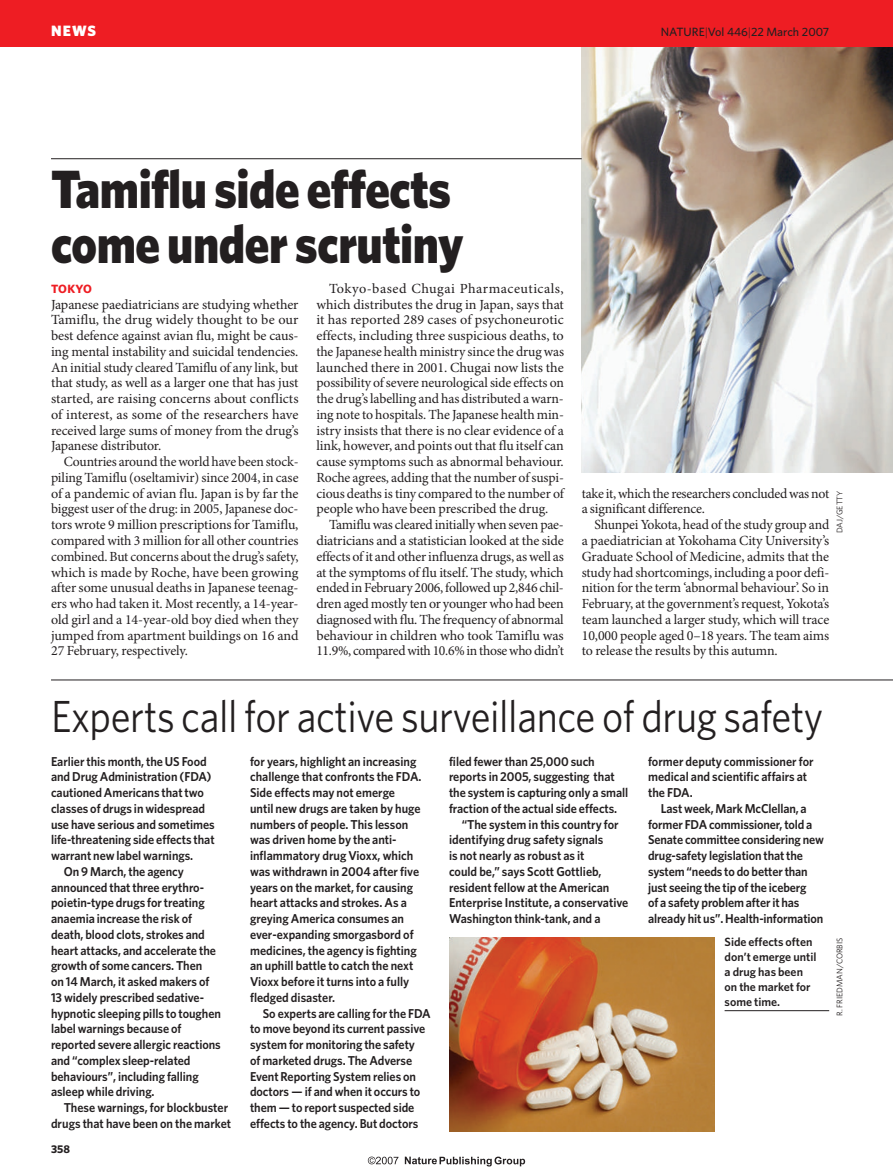
<style>
.page{position:relative;width:893px;height:1174px;background:#fff}
.page>*{position:absolute;margin:0;border:0;box-sizing:border-box;transform-origin:0 0}
.t1{font:900 54px/55.5px "Whitney";letter-spacing:-.01em;color:#231f20;scale:.9 1}
.t2{font:45px "Whitney";letter-spacing:-.01em;color:#231f20;scale:.9 1}
.t3{font:900 15px "Whitney";color:#fff}
.t4{font:13.95px/15.8px "Minion Pro";letter-spacing:-.01em;color:#231f20;text-align:justify}
.t5{font:600 12.9px/15.8px "Whitney";letter-spacing:-.005em;color:#231f20;scale:.95 1}
.t6{font:600 12px/15px "Whitney";color:#231f20}
.t7{font:500 12px "Whitney";color:#231f20}
.t8{font:700 12px "Whitney";letter-spacing:.005em;color:#ee1d23}
.t9{font:700 11.25px "Whitney";color:#231f20}
.t10{font:8.25px "Whitney";color:#231f20}
.s1{font-weight:300}
</style>
<div class="page">
<img style="left:582px;top:47px;width:311px;height:425px">
<img style="left:449px;top:938px;width:265px;height:193px">
<hr style="left:725px;top:1010px;width:104px;height:1px;background:#231f20">
<div style="left:0;top:0;width:893px;height:47px;background:#ee1d23"></div>
<hr style="left:51px;top:158px;width:531px;height:1px;background:#231f20">
<hr style="left:51px;top:679px;width:842px;height:1px;background:#231f20">
<svg style="left:405px;top:1156px;width:120px;height:10px"></svg>
<svg style="left:368px;top:1156px;width:30px;height:8px"></svg>
<p class="t3" style="left:51px;top:25px;width:47px">NEWS</p>
<p class="t7" style="left:661px;top:27px;width:170px">NATURE<span class="s1">|</span>Vol 446<span class="s1">|</span>22 March 2007</p>
<h1 class="t1" style="left:51px;top:165px;width:460px">Tamiflu side effects come under scrutiny</h1>
<p class="t8" style="left:51px;top:284px;width:42px">TOKYO</p>
<p class="t4" style="left:51px;top:297px;width:249px">Japanese paediatricians are studying whether Tamiflu, the drug widely thought to be our best defence against avian flu, might be caus&shy;ing mental instability and suicidal tendencies.<br>An initial study cleared Tamiflu of any link, but that study, as well as a larger one that has just started, are raising concerns about conflicts of interest, as some of the researchers have received large sums of money from the drug’s Japanese distributor.</p>
<p class="t4" style="left:51px;top:455px;width:249px;text-indent:13px">Countries around the world have been stock&shy;piling Tamiflu (oseltamivir) since 2004, in case of a pandemic of avian flu. Japan is by far the biggest user of the drug: in 2005, Japanese doc&shy;tors wrote 9 million prescriptions for Tamiflu, compared with 3 million for all other countries combined. But concerns about the drug’s safety, which is made by Roche, have been growing after some unusual deaths in Japanese teenag&shy;ers who had taken it. Most recently, a 14-year&shy;old girl and a 14-year-old boy died when they jumped from apartment buildings on 16 and 27 February, respectively.</p>
<p class="t4" style="left:316px;top:282px;width:249px;text-indent:13px">Tokyo-based Chugai Pharmaceuticals, which distributes the drug in Japan, says that it has reported 289 cases of psychoneurotic effects, including three suspicious deaths, to the Japanese health ministry since the drug was launched there in 2001. Chugai now lists the possibility of severe neurological side effects on the drug’s labelling and has distributed a warn&shy;ing note to hospitals. The Japanese health min&shy;istry insists that there is no clear evidence of a link, however, and points out that flu itself can cause symptoms such as abnormal behaviour.<br>Roche agrees, adding that the number of suspi&shy;cious deaths is tiny compared to the number of people who have been prescribed the drug.</p>
<p class="t4" style="left:316px;top:518px;width:249px;text-indent:13px">Tamiflu was cleared initially when seven pae&shy;diatricians and a statistician looked at the side effects of it and other influenza drugs, as well as at the symptoms of flu itself. The study, which ended in February 2006, followed up 2,846 chil&shy;dren aged mostly ten or younger who had been diagnosed with flu. The frequency of abnormal behaviour in children who took Tamiflu was 11.9%, compared with 10.6% in those who didn’t</p>
<p class="t4" style="left:582px;top:486px;width:249px">take it, which the researchers concluded was not a significant difference.</p>
<p class="t4" style="left:582px;top:518px;width:249px;text-indent:13px">Shunpei Yokota, head of the study group and a paediatrician at Yokohama City University’s Graduate School of Medicine, admits that the study had shortcomings, including a poor defi&shy;nition for the term ‘abnormal behaviour’. So in February, at the government’s request, Yokota’s team launched a larger study, which will trace 10,000 people aged 0–18 years. The team aims to release the results by this autumn.</p>
<p class="t10" style="left:836px;top:533px;width:44px;rotate:-90deg">DAJ/GETTY</p>
<h2 class="t2" style="left:51px;top:700px;width:859px">Experts call for active surveillance of drug safety</h2>
<p class="t5" style="left:51px;top:754px;width:165px">Earlier this month, the US Food</p>
<p class="t5" style="left:51px;top:770px;width:171px">and Drug Administration (FDA)</p>
<p class="t5" style="left:51px;top:785px;width:162px">cautioned Americans that two</p>
<p class="t5" style="left:51px;top:801px;width:164px">classes of drugs in widespread</p>
<p class="t5" style="left:51px;top:817px;width:174px">use have serious and sometimes</p>
<p class="t5" style="left:51px;top:833px;width:174px">life-threatening side effects that</p>
<p class="t5" style="left:51px;top:848px;width:151px">warrant new label warnings.</p>
<p class="t5" style="left:64px;top:864px;width:128px">On 9 March, the agency</p>
<p class="t5" style="left:51px;top:880px;width:163px">announced that three erythro-</p>
<p class="t5" style="left:51px;top:896px;width:163px">poietin-type drugs for treating</p>
<p class="t5" style="left:51px;top:911px;width:150px">anaemia increase the risk of</p>
<p class="t5" style="left:51px;top:927px;width:163px">death, blood clots, strokes and</p>
<p class="t5" style="left:51px;top:943px;width:175px">heart attacks, and accelerate the</p>
<p class="t5" style="left:51px;top:959px;width:161px">growth of some cancers. Then</p>
<p class="t5" style="left:51px;top:974px;width:168px">on 14 March, it asked makers of</p>
<p class="t5" style="left:51px;top:990px;width:163px">13 widely prescribed sedative-</p>
<p class="t5" style="left:51px;top:1006px;width:180px">hypnotic sleeping pills to toughen</p>
<p class="t5" style="left:51px;top:1022px;width:139px">label warnings because of</p>
<p class="t5" style="left:51px;top:1037px;width:180px">reported severe allergic reactions</p>
<p class="t5" style="left:51px;top:1053px;width:148px">and “complex sleep-related</p>
<p class="t5" style="left:51px;top:1069px;width:157px">behaviours”, including falling</p>
<p class="t5" style="left:51px;top:1085px;width:111px">asleep while driving.</p>
<p class="t5" style="left:64px;top:1100px;width:175px">These warnings, for blockbuster</p>
<p class="t5" style="left:51px;top:1116px;width:191px">drugs that have been on the market</p>
<p class="t9" style="left:51px;top:1144px;width:21px">358</p>
<p class="t5" style="left:250px;top:754px;width:182px">for years, highlight an increasing challenge that confronts the FDA.<br>Side effects may not emerge until new drugs are taken by huge numbers of people. This lesson was driven home by the anti&shy;inflammatory drug Vioxx, which was withdrawn in 2004 after five years on the market, for causing heart attacks and strokes. As a greying America consumes an ever-expanding smorgasbord of medicines, the agency is fighting an uphill battle to catch the next<br>Vioxx before it turns into a fully fledged disaster.</p>
<p class="t5" style="left:250px;top:1006px;width:192px;text-indent:13px">So experts are calling for the FDA to move beyond its current passive system for monitoring the safety<br>of marketed drugs. The Adverse<br>Event Reporting System relies on doctors — if and when it occurs to them — to report suspected side effects to the agency. But doctors</p>
<p class="t5" style="left:449px;top:754px;width:155px">filed fewer than 25,000 such</p>
<p class="t5" style="left:449px;top:770px;width:176px">reports in 2005, suggesting that</p>
<p class="t5" style="left:449px;top:785px;width:190px">the system is capturing only a small</p>
<p class="t5" style="left:449px;top:801px;width:179px">fraction of the actual side effects.</p>
<p class="t5" style="left:462px;top:817px;width:167px">“The system in this country for</p>
<p class="t5" style="left:449px;top:833px;width:164px">identifying drug safety signals</p>
<p class="t5" style="left:449px;top:848px;width:144px">is not nearly as robust as it</p>
<p class="t5" style="left:449px;top:864px;width:162px">could be,” says Scott Gottlieb,</p>
<p class="t5" style="left:449px;top:880px;width:170px">resident fellow at the American</p>
<p class="t5" style="left:449px;top:896px;width:190px">Enterprise Institute, a conservative</p>
<p class="t5" style="left:449px;top:911px;width:161px">Washington think-tank, and a</p>
<p class="t5" style="left:648px;top:754px;width:176px">former deputy commissioner for medical and scientific affairs at the FDA.</p>
<p class="t5" style="left:648px;top:801px;width:187px;text-indent:13px">Last week, Mark McClellan, a former FDA commissioner, told a<br>Senate committee considering new drug-safety legislation that the system “needs to do better than just seeing the tip of the iceberg<br>of a safety problem after it has already hit us”. Health-information</p>
<p class="t6" style="left:725px;top:935px;width:93px">Side effects often don’t emerge until a drug has been on the market for some time.</p>
<p class="t10" style="left:836px;top:1016px;width:80px;rotate:-90deg">R. FRIEDMAN/CORBIS</p>
</div>
